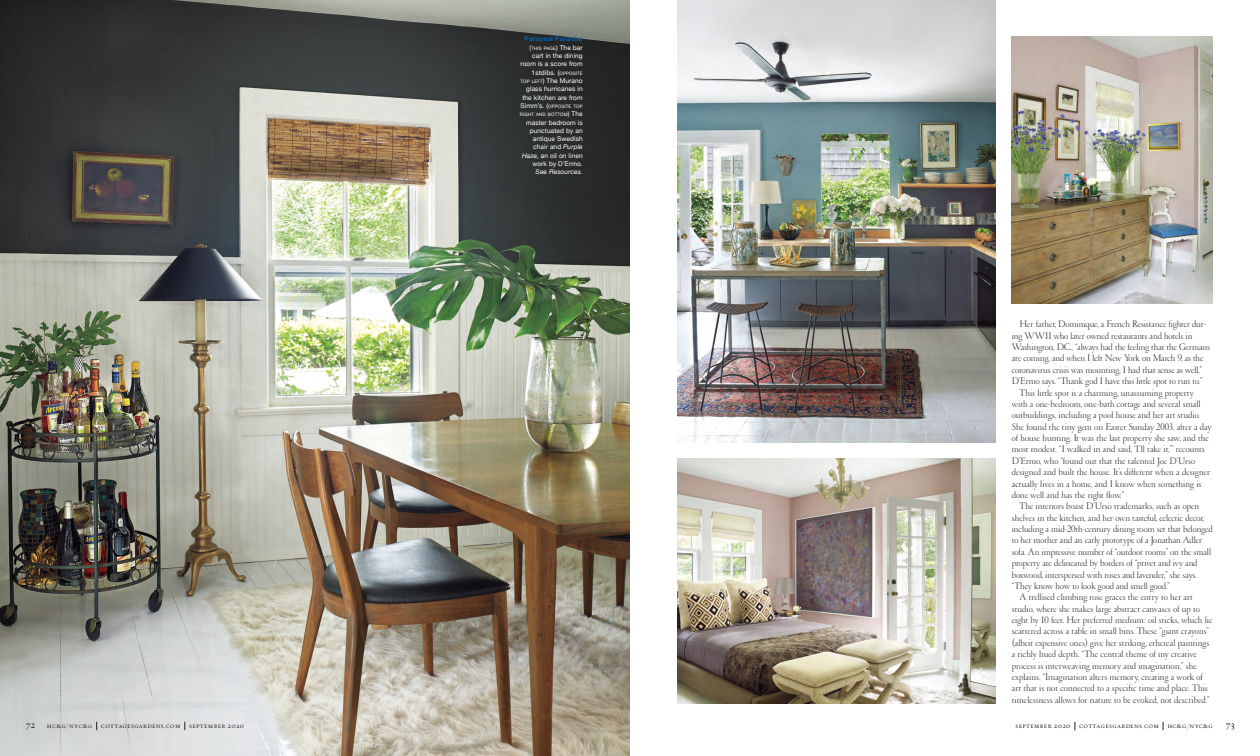
<style>
.page{position:relative;width:1260px;height:756px;background:#fff}
.page>*{position:absolute;margin:0;border:0;box-sizing:border-box;transform-origin:0 0}
.Feature_Body_Text{font:300 9.62px/11.4px "Garamond";letter-spacing:.01em;color:#231f20}
.t1{font:9.62px "Requiem Text HTF Roman";color:#231f20}
.t2{font:7px "Requiem Text HTF Small Caps";letter-spacing:.05em;color:#231f20}
.Caption_hed{font:6.56px/8.3px "Helvetica Neue";letter-spacing:.015em;color:#fff;text-align:right}
.Caption_hed-2{font:700 6.56px "Helvetica Neue";letter-spacing:.015em;color:#0164b1}
.Caption_hed-3{font:4.55px/8.3px "Helvetica Neue";letter-spacing:.02em;color:#fff}
.s1{font-size:6.56px}
.s2{font-size:4.55px}
.s3{font-style:italic}
</style>
<div class="page">
<img style="left:0;top:0;width:629px;height:756px">
<img style="left:678px;top:458px;width:317px;height:245px">
<img style="left:1012px;top:36px;width:200px;height:268px">
<img style="left:677px;top:0;width:318px;height:443px">
<p class="Caption_hed-2" style="left:525px;top:34px;width:60px">Personal Panache</p>
<p class="Caption_hed-3" style="left:530px;top:44px;width:55px"><span class="s1">(</span>THIS PAGE<span class="s1">) The bar</span></p>
<p class="Caption_hed" style="left:521px;top:52px;width:64px">cart in the dining room is a score from<br>1stdibs. (<span class="s2">OPPOSITE<br>TOP LEFT</span>) The Murano glass hurricanes in the kitchen are from</p>
<p class="Caption_hed-3" style="left:520px;top:102px;width:64px"><span class="s1">Simm’s. (</span>OPPOSITE TOP<br>RIGHT AND BOTTOM<span class="s1">) The</span></p>
<p class="Caption_hed" style="left:522px;top:118px;width:62px">master bedroom is punctuated by an antique Swedish chair and <span class="s3">Purple<br>Haze,</span> an oil on linen work by D’Ermo.<br><span class="s3">See Resources.</span></p>
<p class="Feature_Body_Text" style="left:1012px;top:319px;width:200px;text-indent:8px">Her father, Dominique, a French Resistance fighter dur&shy;ing WWII who later owned restaurants and hotels in Washington, D.C., “always had the feeling that the Germans are coming, and when I left New York on March 9, as the coronavirus crisis was mounting, I had that sense as well,” D’Ermo says. “Thank god I have this little spot to run to.”</p>
<p class="Feature_Body_Text" style="left:1012px;top:387px;width:201px;text-indent:8px">This little spot is a charming, unassuming property with a one-bedroom, one-bath cottage and several small outbuildings, including a pool house and her art studio.<br>She found the tiny gem on Easter Sunday 2003, after a day of house hunting. It was the last property she saw, and the most modest. “I walked in and said, ‘I’ll take it,’” recounts D’Ermo, who “found out that the talented Joe D’Urso designed and built the house. It’s different when a designer actually lives in a home, and I know when something is done well and has the right flow.”</p>
<p class="Feature_Body_Text" style="left:1012px;top:501px;width:202px;text-indent:8px">The interiors boast D’Urso trademarks, such as open shelves in the kitchen, and her own tasteful, eclectic decor, including a mid-20th-century dining room set that belonged to her mother and an early prototype of a Jonathan Adler sofa. An impressive number of “outdoor rooms” on the small property are delineated by borders of “privet and ivy and boxwood, interspersed with roses and lavender,” she says. “They know how to look good and smell good.”</p>
<p class="Feature_Body_Text" style="left:1012px;top:592px;width:202px;text-indent:8px">A trellised climbing rose graces the entry to her art studio, where she makes large abstract canvases of up to eight by 10 feet. Her preferred medium: oil sticks, which lie scattered across a table in small bins. These “giant crayons” (albeit expensive ones) give her striking, ethereal paintings a richly hued depth. “The central theme of my creative process is interweaving memory and imagination,” she explains. “Imagination alters memory, creating a work of art that is not connected to a specific time and place. This timelessness allows for nature to be evoked, not described.”</p>
<p class="t1" style="left:27px;top:719px;width:10px">xx</p>
<p class="t2" style="left:75px;top:722px;width:133px">cottagesgardens.com month 20xx</p>
<p class="t2" style="left:1015px;top:721px;width:199px">september 2020 cottagesgardens.com hc&amp;g/nyc&amp;g</p>
<p class="t1" style="left:1226px;top:719px;width:10px">73</p>
<p class="t1" style="left:26px;top:719px;width:11px">72</p>
<p class="t2" style="left:47px;top:722px;width:199px">hc&amp;g/nyc&amp;g cottagesgardens.com september 2020</p>
</div>
